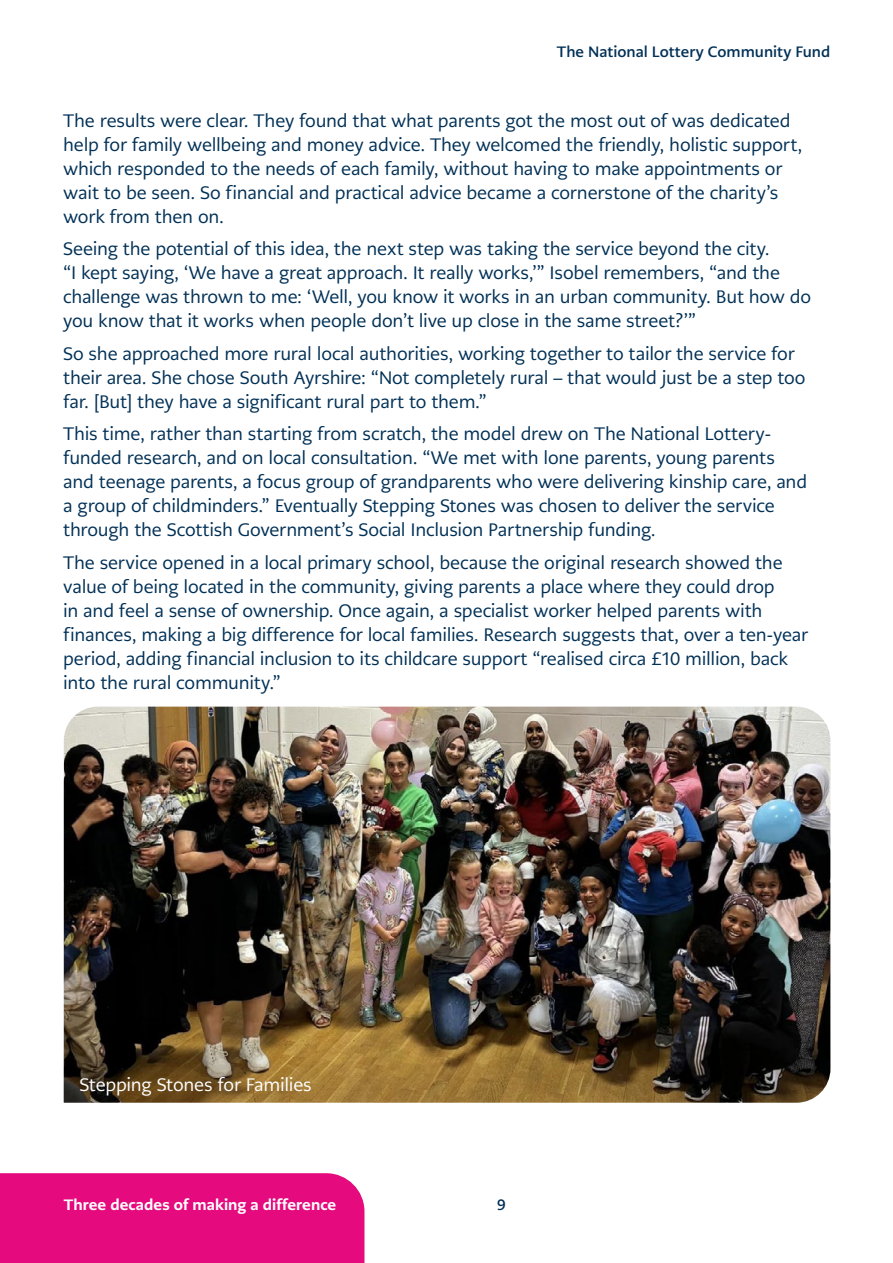
<style>
.page{position:relative;width:893px;height:1263px;background:#fff}
.page>*{position:absolute;margin:0;border:0;box-sizing:border-box;transform-origin:0 0}
.Body__P{font:18px/24px "PMN Caecilia Sans Text";letter-spacing:-.01em;color:#003056}
.t1{font:18px "PMN Caecilia Sans Text";letter-spacing:-.015em;color:#fff}
.t2{font:700 15px "PMN Caecilia Sans Text";color:#003056}
.t3{font:800 15px "PMN Caecilia Sans Text";letter-spacing:.005em;color:#fff}
</style>
<div class="page">
<div style="left:0;top:1173px;width:364px;height:90px;background:#e50b7e"></div>
<img style="left:64px;top:707px;width:766px;height:313px">
<img style="left:63px;top:1020px;width:768px;height:83px">
<p class="t2" style="left:557px;top:42px;width:275px">The National Lottery Community Fund</p>
<p class="Body__P" style="left:63px;top:108px;width:741px">The results were clear. They found that what parents got the most out of was dedicated help for family wellbeing and money advice. They welcomed the friendly, holistic support, which responded to the needs of each family, without having to make appointments or wait to be seen. So financial and practical advice became a cornerstone of the charity’s work from then on.</p>
<p class="Body__P" style="left:63px;top:237px;width:749px">Seeing the potential of this idea, the next step was taking the service beyond the city.<br>“I kept saying, ‘We have a great approach. It really works,’” Isobel remembers, “and the challenge was thrown to me: ‘Well, you know it works in an urban community. But how do you know that it works when people don’t live up close in the same street?’”</p>
<p class="Body__P" style="left:63px;top:341px;width:744px">So she approached more rural local authorities, working together to tailor the service for their area. She chose South Ayrshire: “Not completely rural – that would just be a step too far. [But] they have a significant rural part to them.”</p>
<p class="Body__P" style="left:63px;top:422px;width:745px">This time, rather than starting from scratch, the model drew on The National Lottery&shy;funded research, and on local consultation. “We met with lone parents, young parents and teenage parents, a focus group of grandparents who were delivering kinship care, and a group of childminders.” Eventually Stepping Stones was chosen to deliver the service through the Scottish Government’s Social Inclusion Partnership funding.</p>
<p class="Body__P" style="left:63px;top:550px;width:746px">The service opened in a local primary school, because the original research showed the value of being located in the community, giving parents a place where they could drop<br>in and feel a sense of ownership. Once again, a specialist worker helped parents with finances, making a big difference for local families. Research suggests that, over a ten-year period, adding financial inclusion to its childcare support “realised circa £10 million, back into the rural community.”</p>
<p class="t1" style="left:79px;top:1073px;width:234px">Stepping Stones for Families</p>
<p class="t3" style="left:64px;top:1194px;width:274px">Three decades of making a difference</p>
<p class="t2" style="left:497px;top:1195px;width:10px">9</p>
</div>
